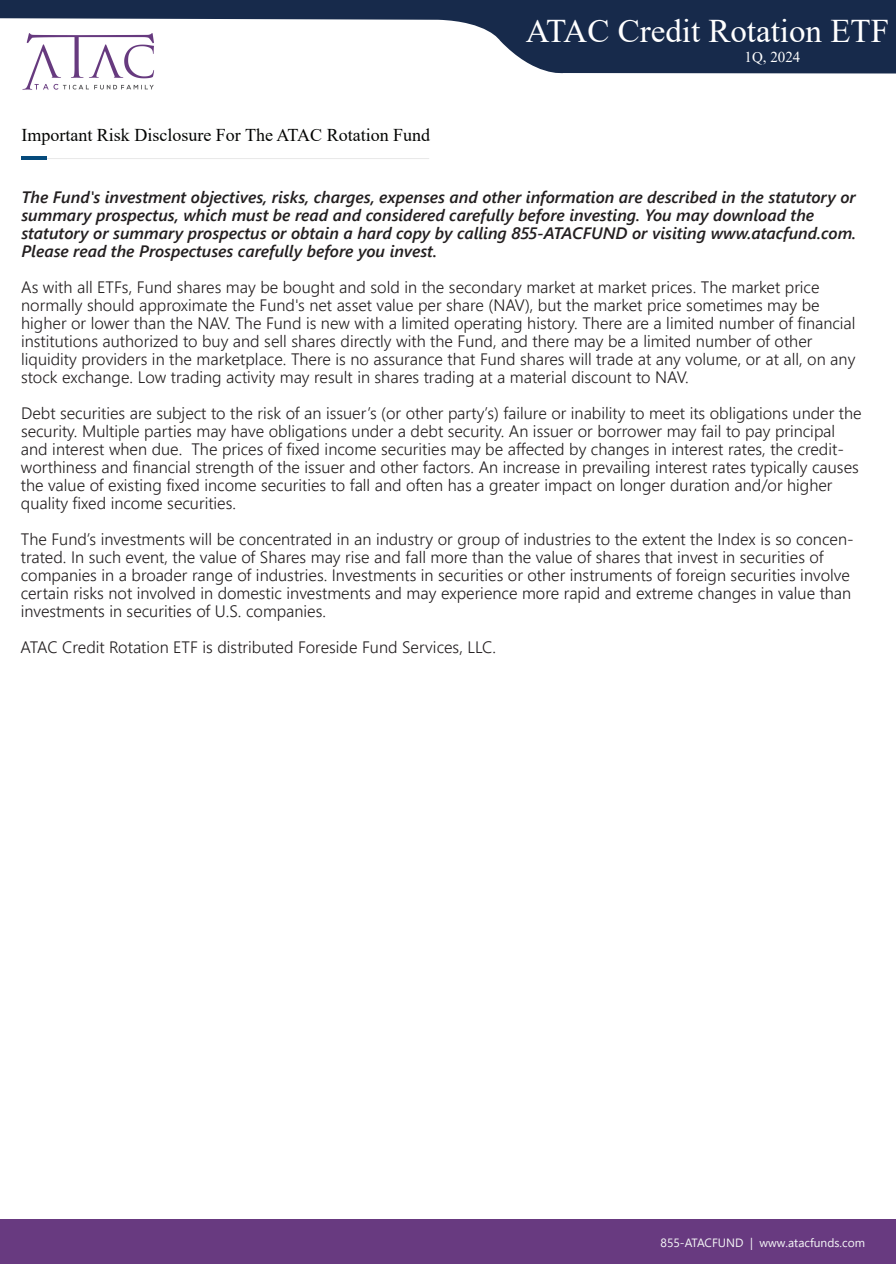
<style>
.page{position:relative;width:896px;height:1264px;background:#fff}
.page>*{position:absolute;margin:0;border:0;box-sizing:border-box;transform-origin:0 0}
.t1{font:33px "Times New Roman";color:#fff}
.t2{font:18px "Times New Roman";color:#040503}
.t3{font:300 16.5px/18px "Segoe UI";color:#231f20}
.t4{font:italic 600 16.5px/18px "Segoe UI";color:#231f20}
.t5{font:15px "Times New Roman";color:#fff}
.t6{font:12px "Segoe UI";color:#f6f8f8}
</style>
<div class="page">
<hr style="left:21px;top:158px;width:408px;height:1px;background:#231f20">
<hr style="left:21px;top:156px;width:26px;height:4px;background:#054a7b">
<svg style="left:0;top:0;width:896px;height:74px;fill:#172a4b"></svg>
<div style="left:0;top:1219px;width:896px;height:45px;background:#683a80"></div>
<img style="left:22px;top:33px;width:132px;height:57px">
<p class="t2" style="left:21px;top:122px;width:410px">Important Risk Disclosure For The ATAC Rotation Fund</p>
<h1 class="t1" style="left:526px;top:8px;width:365px">ATAC Credit Rotation ETF</h1>
<p class="t5" style="left:744px;top:46px;width:57px">1Q, 2024</p>
<p class="t4" style="left:21px;top:185px;width:836px">The Fund's investment objectives, risks, charges, expenses and other information are described in the statutory or summary prospectus, which must be read and considered carefully before investing. You may download the statutory or summary prospectus or obtain a hard copy by calling 855-ATACFUND or visiting www.atacfund.com.<br>Please read the Prospectuses carefully before you invest.</p>
<p class="t3" style="left:21px;top:276px;width:836px">As with all ETFs, Fund shares may be bought and sold in the secondary market at market prices. The market price normally should approximate the Fund's net asset value per share (NAV), but the market price sometimes may be higher or lower than the NAV. The Fund is new with a limited operating history. There are a limited number of financial institutions authorized to buy and sell shares directly with the Fund, and there may be a limited number of other liquidity providers in the marketplace. There is no assurance that Fund shares will trade at any volume, or at all, on any stock exchange. Low trading activity may result in shares trading at a material discount to NAV.</p>
<p class="t3" style="left:21px;top:402px;width:842px">Debt securities are subject to the risk of an issuer’s (or other party’s) failure or inability to meet its obligations under the security. Multiple parties may have obligations under a debt security. An issuer or borrower may fail to pay principal and interest when due. The prices of fixed income securities may be affected by changes in interest rates, the credit&shy;worthiness and financial strength of the issuer and other factors. An increase in prevailing interest rates typically causes the value of existing fixed income securities to fall and often has a greater impact on longer duration and/or higher quality fixed income securities.</p>
<p class="t3" style="left:21px;top:528px;width:834px">The Fund’s investments will be concentrated in an industry or group of industries to the extent the Index is so concen&shy;trated. In such event, the value of Shares may rise and fall more than the value of shares that invest in securities of companies in a broader range of industries. Investments in securities or other instruments of foreign securities involve certain risks not involved in domestic investments and may experience more rapid and extreme changes in value than investments in securities of U.S. companies.</p>
<p class="t3" style="left:21px;top:636px;width:477px">ATAC Credit Rotation ETF is distributed Foreside Fund Services, LLC.</p>
<p class="t6" style="left:660px;top:1231px;width:206px">855-ATACFUND | www.atacfunds.com</p>
</div>
